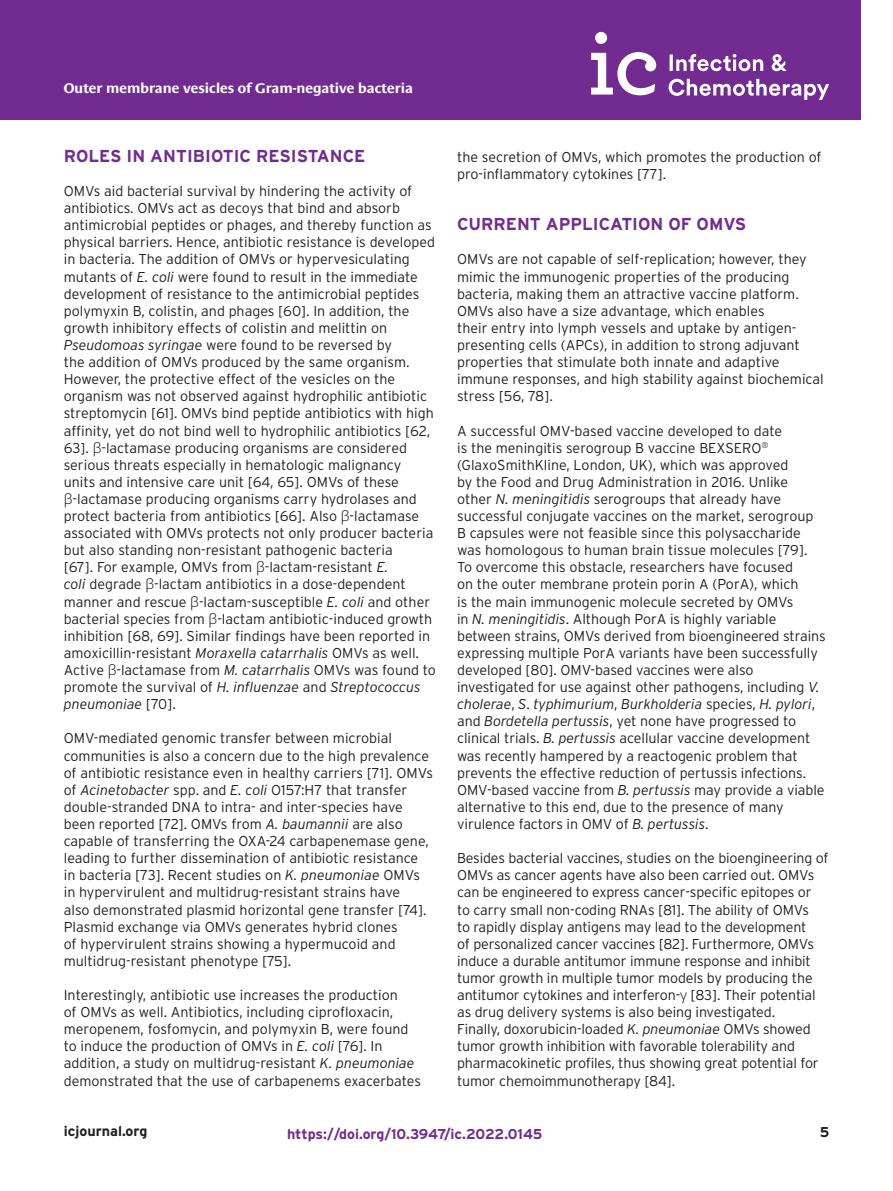
<style>
.page{position:relative;width:893px;height:1191px;background:#fff}
.page>*{position:absolute;margin:0;border:0;box-sizing:border-box;transform-origin:0 0}
.body_title1{font:700 17.25px "Interstate";color:#722b91}
.body_p{font:300 14.25px/17.1px "Interstate";letter-spacing:-.005em;color:#231f20}
.body_p_first{font:300 14.25px/17.1px "Interstate";color:#231f20}
.t1{font:700 14.25px "Le Monde Sans Std";color:#fff}
.t2{font:700 14.25px "Interstate";letter-spacing:-.01em;color:#722b91}
.t3{font:700 14.25px "Interstate";color:#231f20}
.s1{font-style:italic}
.s2{font-family:"Noto Sans"}
</style>
<div class="page">
<div style="left:0;top:0;width:860px;height:120px;background:#722b91"></div>
<svg style="left:591px;top:32px;width:65px;height:63px"></svg>
<svg style="left:669px;top:79px;width:160px;height:21px"></svg>
<svg style="left:670px;top:54px;width:117px;height:17px"></svg>
<p class="t1" style="left:64px;top:80px;width:351px">Outer membrane vesicles of Gram-negative bacteria</p>
<p class="body_title1" style="left:64px;top:146px;width:303px">ROLES IN ANTIBIOTIC RESISTANCE</p>
<p class="body_p_first" style="left:64px;top:182px;width:374px">OMVs aid bacterial survival by hindering the activity of antibiotics. OMVs act as decoys that bind and absorb antimicrobial peptides or phages, and thereby function as physical barriers. Hence, antibiotic resistance is developed in bacteria. The addition of OMVs or hypervesiculating mutants of <span class="s1">E. coli</span> were found to result in the immediate development of resistance to the antimicrobial peptides polymyxin B, colistin, and phages [60]. In addition, the growth inhibitory effects of colistin and melittin on <span class="s1">Pseudomoas syringae</span> were found to be reversed by<br>the addition of OMVs produced by the same organism.<br>However, the protective effect of the vesicles on the organism was not observed against hydrophilic antibiotic streptomycin [61]. OMVs bind peptide antibiotics with high affinity, yet do not bind well to hydrophilic antibiotics [62, 63]. <span class="s2">β</span>-lactamase producing organisms are considered serious threats especially in hematologic malignancy units and intensive care unit [64, 65]. OMVs of these <span class="s2">β</span>-lactamase producing organisms carry hydrolases and protect bacteria from antibiotics [66]. Also <span class="s2">β</span>-lactamase associated with OMVs protects not only producer bacteria but also standing non-resistant pathogenic bacteria<br>[67]. For example, OMVs from <span class="s2">β</span>-lactam-resistant <span class="s1">E.<br>coli</span> degrade <span class="s2">β</span>-lactam antibiotics in a dose-dependent manner and rescue <span class="s2">β</span>-lactam-susceptible <span class="s1">E. coli</span> and other bacterial species from <span class="s2">β</span>-lactam antibiotic-induced growth inhibition [68, 69]. Similar findings have been reported in amoxicillin-resistant <span class="s1">Moraxella catarrhalis</span> OMVs as well.<br>Active <span class="s2">β</span>-lactamase from <span class="s1">M. catarrhalis</span> OMVs was found to promote the survival of <span class="s1">H. influenzae</span> and <span class="s1">Streptococcus pneumoniae</span> [70].</p>
<p class="body_p" style="left:64px;top:729px;width:371px">OMV-mediated genomic transfer between microbial communities is also a concern due to the high prevalence of antibiotic resistance even in healthy carriers [71]. OMVs of <span class="s1">Acinetobacter</span> spp. and <span class="s1">E. coli</span> O157:H7 that transfer double-stranded DNA to intra- and inter-species have been reported [72]. OMVs from <span class="s1">A. baumannii</span> are also capable of transferring the OXA-24 carbapenemase gene, leading to further dissemination of antibiotic resistance in bacteria [73]. Recent studies on <span class="s1">K. pneumoniae</span> OMVs in hypervirulent and multidrug-resistant strains have<br>also demonstrated plasmid horizontal gene transfer [74].<br>Plasmid exchange via OMVs generates hybrid clones<br>of hypervirulent strains showing a hypermucoid and multidrug-resistant phenotype [75].</p>
<p class="body_p" style="left:64px;top:986px;width:359px">Interestingly, antibiotic use increases the production<br>of OMVs as well. Antibiotics, including ciprofloxacin, meropenem, fosfomycin, and polymyxin B, were found to induce the production of OMVs in <span class="s1">E. coli</span> [76]. In addition, a study on multidrug-resistant <span class="s1">K. pneumoniae </span>demonstrated that the use of carbapenems exacerbates</p>
<p class="body_p" style="left:457px;top:148px;width:366px">the secretion of OMVs, which promotes the production of pro-inflammatory cytokines [77].</p>
<p class="body_title1" style="left:457px;top:214px;width:291px">CURRENT APPLICATION OF OMVS</p>
<p class="body_p_first" style="left:457px;top:251px;width:368px">OMVs are not capable of self-replication; however, they mimic the immunogenic properties of the producing bacteria, making them an attractive vaccine platform.<br>OMVs also have a size advantage, which enables<br>their entry into lymph vessels and uptake by antigen&shy;presenting cells (APCs), in addition to strong adjuvant properties that stimulate both innate and adaptive immune responses, and high stability against biochemical stress [56, 78].</p>
<p class="body_p" style="left:457px;top:422px;width:370px">A successful OMV-based vaccine developed to date<br>is the meningitis serogroup B vaccine BEXSERO<sup>® </sup>(GlaxoSmithKline, London, UK), which was approved<br>by the Food and Drug Administration in 2016. Unlike other <span class="s1">N. meningitidis</span> serogroups that already have successful conjugate vaccines on the market, serogroup B capsules were not feasible since this polysaccharide was homologous to human brain tissue molecules [79].<br>To overcome this obstacle, researchers have focused<br>on the outer membrane protein porin A (PorA), which<br>is the main immunogenic molecule secreted by OMVs<br>in <span class="s1">N. meningitidis</span>. Although PorA is highly variable between strains, OMVs derived from bioengineered strains expressing multiple PorA variants have been successfully developed [80]. OMV-based vaccines were also investigated for use against other pathogens, including <span class="s1">V. cholerae</span>, <span class="s1">S</span>. <span class="s1">typhimurium</span>, <span class="s1">Burkholderia</span> species, <span class="s1">H. pylori</span>, and <span class="s1">Bordetella pertussis</span>, yet none have progressed to clinical trials. <span class="s1">B. pertussis</span> acellular vaccine development was recently hampered by a reactogenic problem that prevents the effective reduction of pertussis infections.<br>OMV-based vaccine from <span class="s1">B. pertussis</span> may provide a viable alternative to this end, due to the presence of many virulence factors in OMV of <span class="s1">B. pertussis</span>.</p>
<p class="body_p" style="left:457px;top:849px;width:373px">Besides bacterial vaccines, studies on the bioengineering of OMVs as cancer agents have also been carried out. OMVs can be engineered to express cancer-specific epitopes or<br>to carry small non-coding RNAs [81]. The ability of OMVs<br>to rapidly display antigens may lead to the development<br>of personalized cancer vaccines [82]. Furthermore, OMVs induce a durable antitumor immune response and inhibit tumor growth in multiple tumor models by producing the antitumor cytokines and interferon-<span class="s2">γ</span> [83]. Their potential as drug delivery systems is also being investigated.<br>Finally, doxorubicin-loaded <span class="s1">K. pneumoniae</span> OMVs showed tumor growth inhibition with favorable tolerability and pharmacokinetic profiles, thus showing great potential for tumor chemoimmunotherapy [84].</p>
<p class="t3" style="left:64px;top:1123px;width:85px">icjournal.org</p>
<p class="t3" style="left:820px;top:1124px;width:11px">5</p>
<p class="t2" style="left:287px;top:1125px;width:257px">https://doi.org/10.3947/ic.2022.0145</p>
</div>
